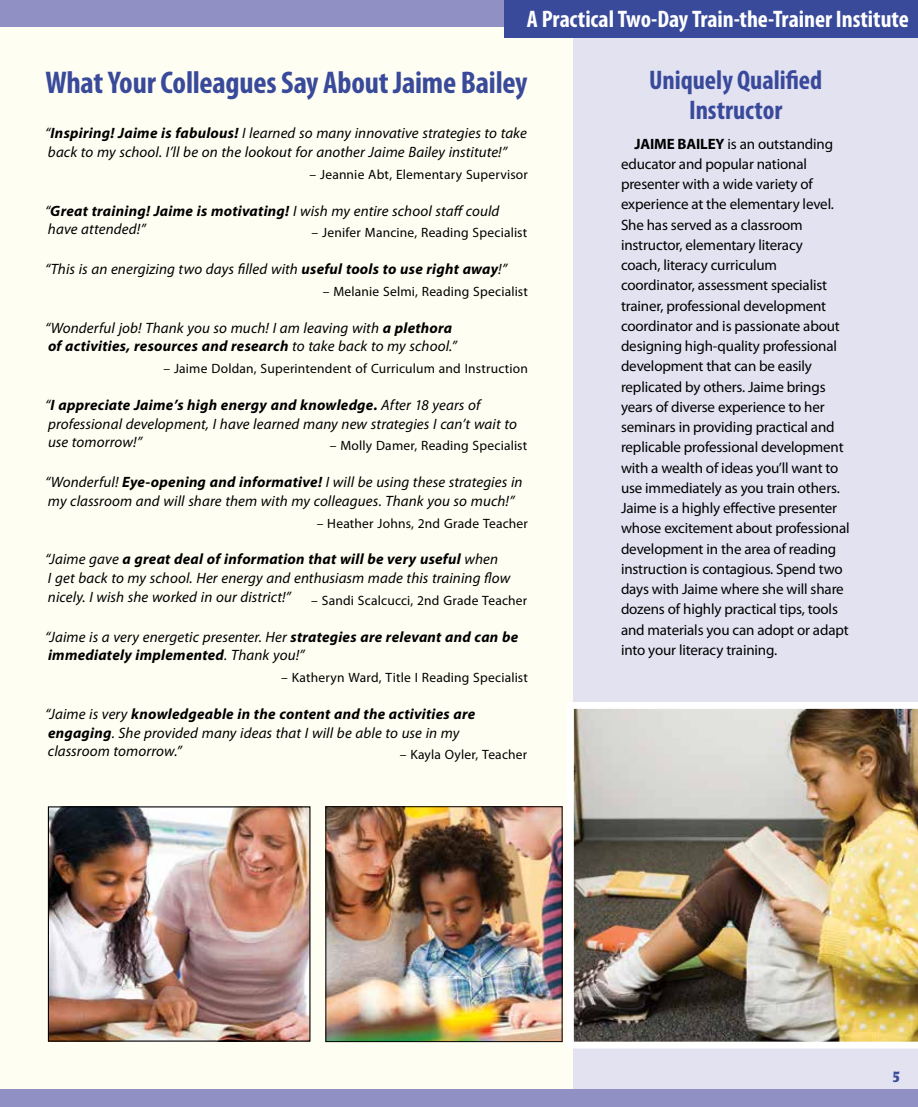
<style>
.page{position:relative;width:918px;height:1107px;background:#fff}
.page>*{position:absolute;margin:0;border:0;box-sizing:border-box;transform-origin:0 0}
.t1{font:700 condensed 31.5px "Myriad Pro";letter-spacing:-.01em;color:#394a9b}
.t2{font:700 condensed 27px/30px "Myriad Pro";color:#394a9b;text-align:center}
.t3{font:700 condensed 24px "Myriad Pro";color:#fff}
.t4{font:italic 15px/18.8px "Myriad Pro";letter-spacing:.005em;color:#000}
.t5{font:15px/20.2px "Myriad Pro";letter-spacing:-.01em;color:#000}
.t6{font:italic 700 15px/18.8px "Myriad Pro";letter-spacing:.015em;color:#000}
.t7{font:700 condensed 15px "Laudatio BQ";color:#394a9b}
.t8{font:13.5px "Myriad Pro";letter-spacing:.015em;color:#000}
.s1{font-weight:700}
.s2{font-weight:400}
</style>
<div class="page">
<div style="left:0;top:27px;width:573px;height:1062px;background:#fffef2"></div>
<div style="left:0;top:0;width:918px;height:27px;background:#9090c4"></div>
<div style="left:573px;top:0;width:345px;height:1107px;background:#e3e2f1"></div>
<div style="left:0;top:1089px;width:918px;height:18px;background:#9090c4"></div>
<div style="left:504px;top:0;width:414px;height:38px;background:#394a9b"></div>
<img style="left:50px;top:808px;width:259px;height:232px">
<div style="left:48px;top:806px;width:263px;height:236px;border:1px solid #000"></div>
<img style="left:567px;top:702px;width:351px;height:347px">
<img style="left:328px;top:808px;width:232px;height:232px">
<div style="left:326px;top:806px;width:236px;height:236px;border:1px solid #000"></div>
<h3 class="t3" style="left:527px;top:4px;width:383px">A Practical Two‑Day Train‑the‑Trainer Institute</h3>
<h2 class="t2" style="left:649px;top:65px;width:174px">Uniquely Qualified<br>Instructor</h2>
<p class="t5" style="left:621px;top:133px;width:230px;text-indent:14px"><span class="s1">JAIME BAILEY</span> is an outstanding educator and popular national presenter with a wide variety of experience at the elementary level.<br>She has served as a classroom instructor, elementary literacy<br>coach, literacy curriculum coordinator, assessment specialist trainer, professional development coordinator and is passionate about designing high-quality professional development that can be easily replicated by others. Jaime brings years of diverse experience to her seminars in providing practical and replicable professional development with a wealth of ideas you’ll want to use immediately as you train others.<br>Jaime is a highly effective presenter whose excitement about professional development in the area of reading instruction is contagious. Spend two days with Jaime where she will share dozens of highly practical tips, tools and materials you can adopt or adapt into your literacy training.</p>
<h1 class="t1" style="left:45px;top:62px;width:484px">What Your Colleagues Say About Jaime Bailey</h1>
<p class="t4" style="left:45px;top:124px;width:483px">“<span class="s1">Inspiring! Jaime is fabulous!</span> I learned so many innovative strategies to take back to my school. I’ll be on the lookout for another Jaime Bailey institute!”</p>
<p class="t8" style="left:310px;top:166px;width:220px">– Jeannie Abt, Elementary Supervisor</p>
<p class="t4" style="left:45px;top:201px;width:456px">“<span class="s1">Great training! Jaime is motivating!</span> I wish my entire school staff could have attended!”</p>
<p class="t8" style="left:312px;top:225px;width:217px">– Jenifer Mancine, Reading Specialist</p>
<p class="t4" style="left:45px;top:259px;width:464px">“This is an energizing two days filled with <span class="s1">useful tools to use right away</span>!”</p>
<p class="t8" style="left:323px;top:283px;width:207px">– Melanie Selmi, Reading Specialist</p>
<p class="t4" style="left:45px;top:318px;width:414px">“Wonderful job! Thank you so much! I am leaving with <span class="s1">a plethora of activities, resources and research</span> to take back to my school.”</p>
<p class="t8" style="left:164px;top:360px;width:366px">– Jaime Doldan, Superintendent of Curriculum and Instruction</p>
<p class="t4" style="left:45px;top:395px;width:473px">“<span class="s1">I appreciate Jaime’s high energy and knowledge.</span> After 18 years of professional development, I have learned many new strategies I can’t wait to use tomorrow!”</p>
<p class="t8" style="left:330px;top:438px;width:199px">– Molly Damer, Reading Specialist</p>
<p class="t4" style="left:45px;top:472px;width:479px">“Wonderful! <span class="s1">Eye-opening and informative!</span> I will be using these strategies in my classroom and will share them with my colleagues. Thank you so much!”</p>
<p class="t8" style="left:317px;top:515px;width:213px">– Heather Johns, 2nd Grade Teacher</p>
<p class="t4" style="left:45px;top:550px;width:467px">“Jaime gave <span class="s1">a great deal of information that will be very useful</span> when<br>I get back to my school. Her energy and enthusiasm made this training flow nicely. I wish she worked in our district!”</p>
<p class="t8" style="left:311px;top:592px;width:218px">– Sandi Scalcucci, 2nd Grade Teacher</p>
<p class="t6" style="left:45px;top:627px;width:475px"><span class="s2">“Jaime is a very energetic presenter. Her</span> strategies are relevant and can be immediately implemented<span class="s2">. Thank you!”</span></p>
<p class="t8" style="left:281px;top:669px;width:248px">– Katheryn Ward, Title I Reading Specialist</p>
<p class="t4" style="left:45px;top:704px;width:432px">“Jaime is very <span class="s1">knowledgeable in the content and the activities are engaging</span>. She provided many ideas that I will be able to use in my classroom tomorrow.”</p>
<p class="t8" style="left:400px;top:747px;width:129px">– Kayla Oyler, Teacher</p>
<p class="t7" style="left:892px;top:1068px;width:9px">5</p>
</div>
